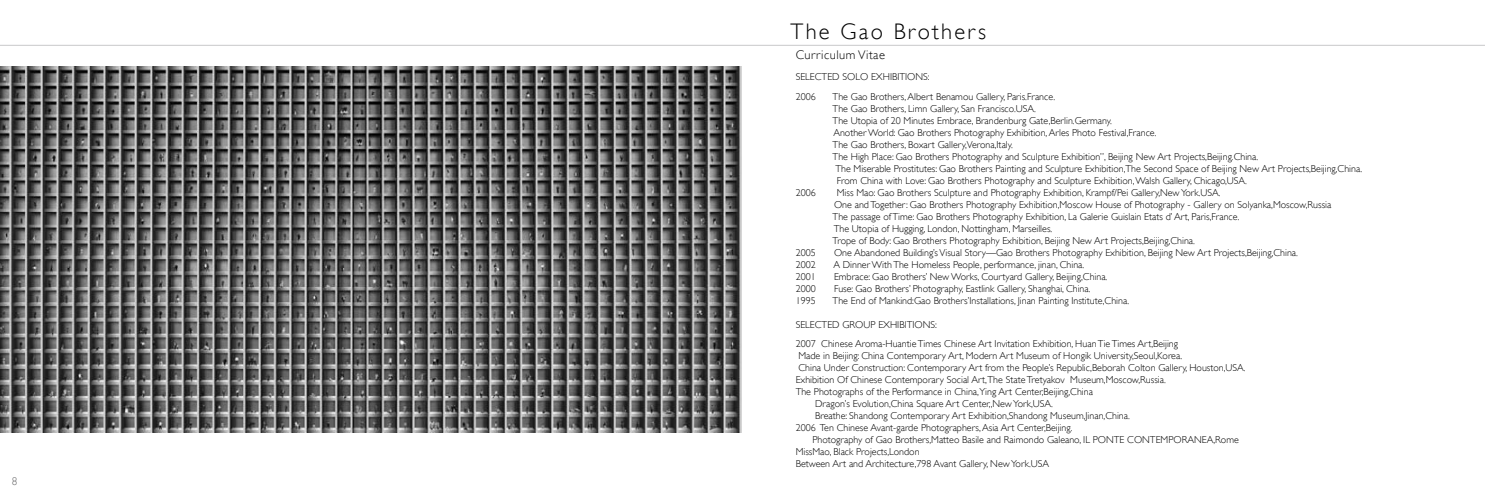
<style>
.page{position:relative;width:1485px;height:495px;background:#fff}
.page>*{position:absolute;margin:0;border:0;box-sizing:border-box;transform-origin:0 0}
.t1{font:300 22.5px "Gill Sans";letter-spacing:.1em;color:#000}
.t2{font:300 12.5px "Gill Sans";letter-spacing:.04em;color:#000}
.t3{font:300 11.25px "Gill Sans";color:#686869}
.t4{font:300 10px/12px "Gill Sans";color:#000}
</style>
<div class="page">
<hr style="left:0;top:45px;width:1485px;height:1px;background:#c9c9ca">
<img style="left:0;top:66px;width:742px;height:367px">
<p class="t3" style="left:12px;top:475px;width:7px">8</p>
<h1 class="t1" style="left:791px;top:19px;width:197px">The Gao Brothers</h1>
<p class="t2" style="left:796px;top:48px;width:91px">Curriculum Vitae</p>
<p class="t4" style="left:796px;top:67px;width:136px;line-height:19.5px">SELECTED SOLO EXHIBITIONS:<br>2006</p>
<p class="t4" style="left:833px;top:90px;width:224px">The Gao Brothers, Albert Benamou Gallery, Paris.France.</p>
<p class="t4" style="left:833px;top:102px;width:205px">The Gao Brothers, Limn Gallery, San Francisco.USA.</p>
<p class="t4" style="left:833px;top:114px;width:281px">The Utopia of 20 Minutes Embrace, Brandenburg Gate,Berlin.Germany.</p>
<p class="t4" style="left:833px;top:126px;width:325px">Another World: Gao Brothers Photography Exhibition, Arles Photo Festival,France.</p>
<p class="t4" style="left:833px;top:138px;width:182px">The Gao Brothers, Boxart Gallery,Verona,Italy.</p>
<p class="t4" style="left:833px;top:150px;width:427px">The High Place: Gao Brothers Photography and Sculpture Exhibition”, Beijing New Art Projects,Beijing.China.</p>
<p class="t4" style="left:835px;top:162px;width:528px">The Miserable Prostitutes: Gao Brothers Painting and Sculpture Exhibition,The Second Space of Beijing New Art Projects,Beijing,China.</p>
<p class="t4" style="left:837px;top:174px;width:412px">From China with Love: Gao Brothers Photography and Sculpture Exhibition, Walsh Gallery, Chicago,USA.</p>
<p class="t4" style="left:796px;top:186px;width:21px">2006</p>
<p class="t4" style="left:833px;top:186px;width:500px;text-indent:4px">Miss Mao: Gao Brothers Sculpture and Photography Exhibition, Krampf/Pei Gallery,New York.USA.<br>One and Together: Gao Brothers Photography Exhibition,Moscow House of Photography - Gallery on Solyanka,Moscow,Russia The passage of Time: Gao Brothers Photography Exhibition, La Galerie Guislain Etats d’ Art, Paris,France.<br>The Utopia of Hugging, London, Nottingham, Marseilles.<br>Trope of Body: Gao Brothers Photography Exhibition, Beijing New Art Projects,Beijing,China.</p>
<p class="t4" style="left:796px;top:246px;width:21px">2005</p>
<p class="t4" style="left:834px;top:246px;width:465px">One Abandoned Building’s Visual Story—Gao Brothers Photography Exhibition, Beijing New Art Projects,Beijing,China.</p>
<p class="t4" style="left:796px;top:258px;width:21px">2002</p>
<p class="t4" style="left:833px;top:258px;width:252px">A Dinner With The Homeless People, performance, jinan, China.</p>
<p class="t4" style="left:796px;top:270px;width:21px">2001</p>
<p class="t4" style="left:834px;top:270px;width:275px">Embrace: Gao Brothers’ New Works, Courtyard Gallery, Beijing,China.</p>
<p class="t4" style="left:796px;top:282px;width:21px">2000</p>
<p class="t4" style="left:834px;top:282px;width:258px">Fuse: Gao Brothers’ Photography, Eastlink Gallery, Shanghai, China.</p>
<p class="t4" style="left:796px;top:294px;width:21px">1995</p>
<p class="t4" style="left:833px;top:294px;width:298px">The End of Mankind:Gao Brothers’Installations, Jinan Painting Institute,China.</p>
<p class="t4" style="left:796px;top:314px;width:384px;line-height:19.5px">SELECTED GROUP EXHIBITIONS:<br>2007 Chinese Aroma-Huantie Times Chinese Art Invitation Exhibition, Huan Tie Times Art,Beijing</p>
<p class="t4" style="left:798px;top:350px;width:385px">Made in Beijing: China Contemporary Art, Modern Art Museum of Hongik University,Seoul,Korea.</p>
<p class="t4" style="left:798px;top:362px;width:449px">China Under Construction: Contemporary Art from the People’s Republic,Beborah Colton Gallery, Houston,USA.</p>
<p class="t4" style="left:796px;top:374px;width:372px">Exhibition Of Chinese Contemporary Social Art,The State Tretyakov Museum,Moscow,Russia.</p>
<p class="t4" style="left:796px;top:386px;width:299px">The Photographs of the Performance in China,Ying Art Center,Beijing,China</p>
<p class="t4" style="left:815px;top:398px;width:239px">Dragon’s Evolution,China Square Art Center,,New York,USA.</p>
<p class="t4" style="left:815px;top:410px;width:316px">Breathe: Shandong Contemporary Art Exhibition,Shandong Museum,Jinan,China.</p>
<p class="t4" style="left:796px;top:422px;width:278px">2006 Ten Chinese Avant-garde Photographers, Asia Art Center,Beijing.</p>
<p class="t4" style="left:812px;top:434px;width:428px">Photography of Gao Brothers,Matteo Basile and Raimondo Galeano, IL PONTE CONTEMPORANEA,Rome</p>
<p class="t4" style="left:796px;top:446px;width:125px">MissMao, Black Projects,London</p>
<p class="t4" style="left:796px;top:458px;width:255px">Between Art and Architecture,798 Avant Gallery, New York.USA</p>
</div>
